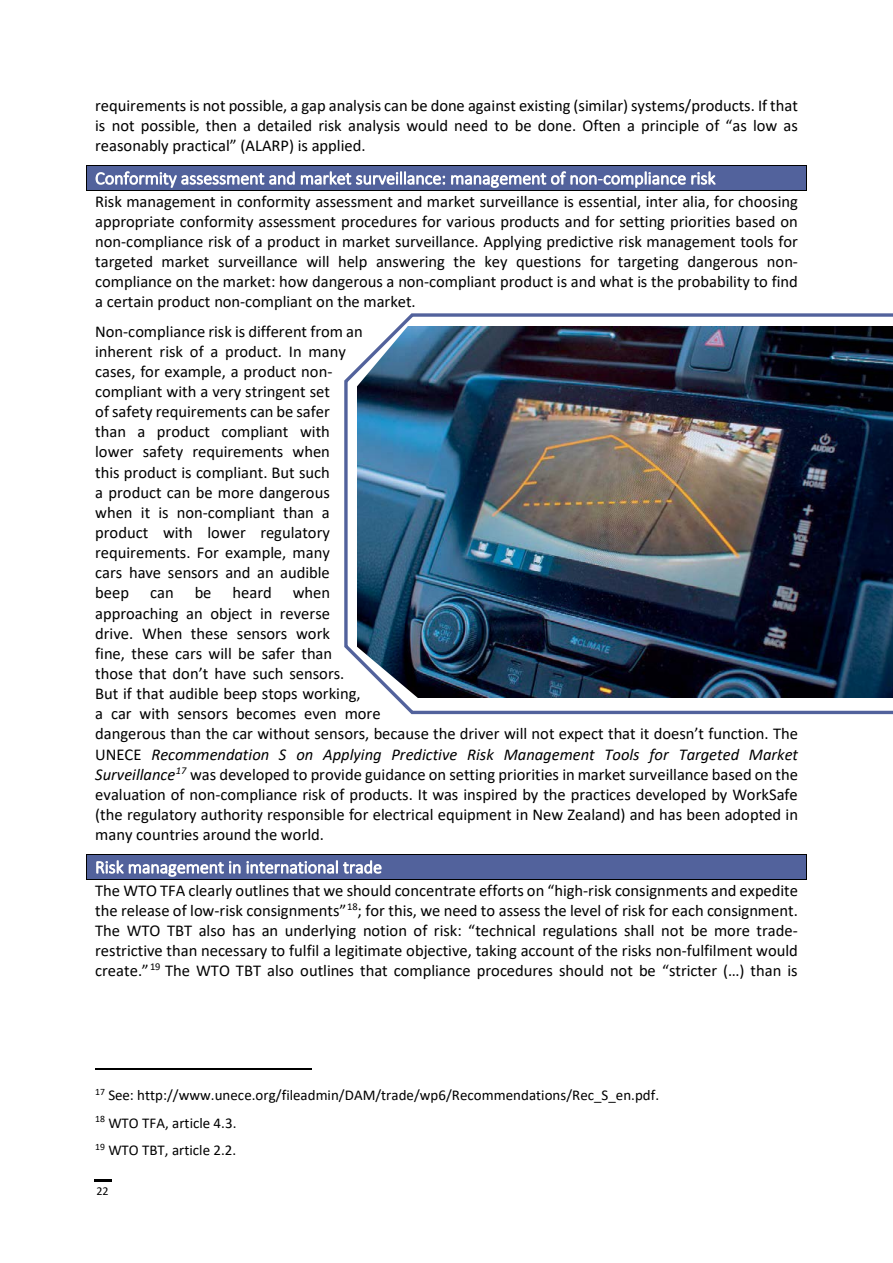
<style>
.page{position:relative;width:893px;height:1263px;background:#fff}
.page>*{position:absolute;margin:0;border:0;box-sizing:border-box;transform-origin:0 0}
.t1{font:300 18px "Calibri";color:#fff}
.t2{font:16.5px/20.1px "Calibri";color:#000;text-align:justify}
.t3{font:15px/27.3px "Calibri";color:#000}
.t4{font:12px "Calibri";color:#000}
.s1{font-style:italic}
</style>
<div class="page">
<div style="left:87px;top:166px;width:719px;height:24px;background:#52629c"></div>
<hr style="left:86px;top:165px;width:721px;height:1px;background:#000">
<hr style="left:86px;top:190px;width:721px;height:1px;background:#000">
<svg style="left:86px;top:166px;width:1px;height:24px"></svg>
<svg style="left:806px;top:166px;width:1px;height:24px"></svg>
<div style="left:87px;top:854px;width:719px;height:25px;background:#52629c"></div>
<hr style="left:86px;top:854px;width:721px;height:1px;background:#000">
<hr style="left:86px;top:879px;width:721px;height:1px;background:#000">
<svg style="left:86px;top:855px;width:1px;height:24px"></svg>
<svg style="left:806px;top:855px;width:1px;height:24px"></svg>
<hr style="left:95px;top:1068px;width:216px;height:1px;background:#000">
<img style="left:344px;top:313px;width:549px;height:402px">
<svg style="left:94px;top:1180px;width:18px;height:2px"></svg>
<p class="t2" style="left:95px;top:95px;width:704px">requirements is not possible, a gap analysis can be done against existing (similar) systems/products. If that is not possible, then a detailed risk analysis would need to be done. Often a principle of “as low as reasonably practical” (ALARP) is applied.</p>
<p class="t1" style="left:95px;top:167px;width:622px">Conformity assessment and market surveillance: management of non compliance risk</p>
<p class="t2" style="left:95px;top:191px;width:704px">Risk management in conformity assessment and market surveillance is essential, inter alia, for choosing appropriate conformity assessment procedures for various products and for setting priorities based on non-compliance risk of a product in market surveillance. Applying predictive risk management tools for targeted market surveillance will help answering the key questions for targeting dangerous non&shy;compliance on the market: how dangerous a non-compliant product is and what is the probability to find a certain product non-compliant on the market.</p>
<p class="t2" style="left:95px;top:321px;width:269px;text-align:left">Non-compliance risk is different from an inherent risk of a product. In many cases, for example, a product non&shy;compliant with a very stringent set<br>of safety requirements can be safer than a product compliant with lower safety requirements when<br>this product is compliant. But such<br>a product can be more dangerous when it is non-compliant than a product with lower regulatory requirements. For example, many<br>cars have sensors and an audible beep</p>
<p class="t2" style="left:95px;top:582px;width:704px;text-align:left;text-indent:197px">when<br>approaching an object in reverse<br>drive. When these sensors work<br>fine, these cars will be safer than<br>those that don’t have such sensors.<br>But if that audible beep stops working,<br>a car with sensors becomes even more<br>dangerous than the car without sensors, because the driver will not expect that it doesn’t function. The UNECE <span class="s1">Recommendation S on Applying Predictive Risk Management Tools for Targeted Market Surveillance</span><sup>17</sup> was developed to provide guidance on setting priorities in market surveillance based on the evaluation of non-compliance risk of products. It was inspired by the practices developed by WorkSafe (the regulatory authority responsible for electrical equipment in New Zealand) and has been adopted in many countries around the world.</p>
<p class="t1" style="left:95px;top:856px;width:288px">Risk management in international trade</p>
<p class="t2" style="left:95px;top:880px;width:704px">The WTO TFA clearly outlines that we should concentrate efforts on “high-risk consignments and expedite the release of low-risk consignments”<sup>18</sup>; for this, we need to assess the level of risk for each consignment.<br>The WTO TBT also has an underlying notion of risk: “technical regulations shall not be more trade&shy;restrictive than necessary to fulfil a legitimate objective, taking account of the risks non-fulfilment would create.”<sup>19</sup> The WTO TBT also outlines that compliance procedures should not be “stricter (…) than is</p>
<p class="t2" style="left:150px;top:582px;width:25px">can</p>
<p class="t2" style="left:195px;top:582px;width:18px">be</p>
<p class="t2" style="left:233px;top:582px;width:41px">heard</p>
<p class="t3" style="left:95px;top:1081px;width:565px"><sup>17</sup> See: http://www.unece.org/fileadmin/DAM/trade/wp6/Recommendations/Rec_S_en.pdf.<br><sup>18</sup> WTO TFA, article 4.3.<br><sup>19</sup> WTO TBT, article 2.2.</p>
<p class="t4" style="left:96px;top:1182px;width:14px">22</p>
</div>
